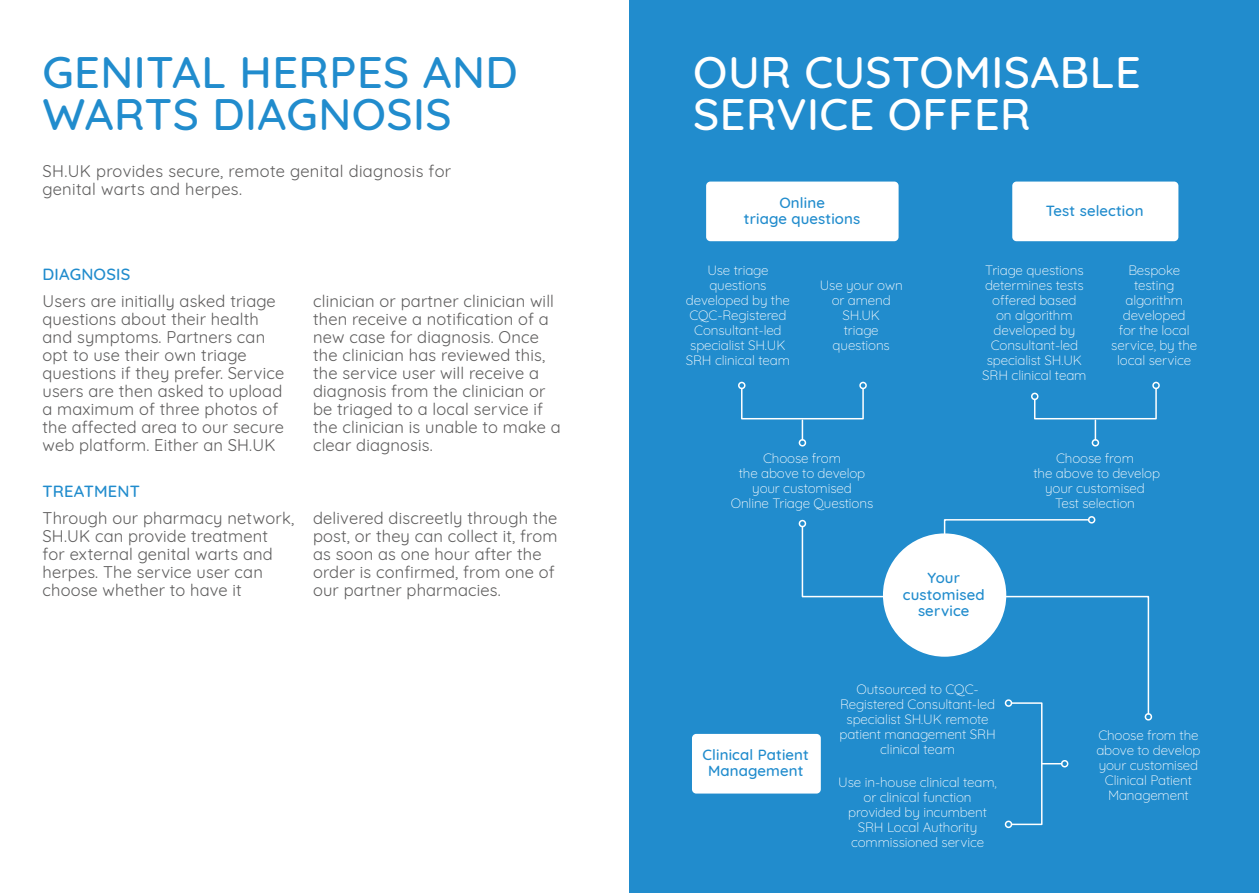
<style>
.page{position:relative;width:1259px;height:893px;background:#fff}
.page>*{position:absolute;margin:0;border:0;box-sizing:border-box;transform-origin:0 0}
.Page_Title_-_White_H{font:500 45px/42px "Quicksand";letter-spacing:.01em;color:#218ccd}
.Page_Title_-_White_H-2{font:500 45px/42px "Quicksand";letter-spacing:.01em;color:#fff}
.Body_Copy_on_white{font:16.5px/18px "Quicksand";letter-spacing:.01em;color:#5e5d5d}
.Section_Heading_-_Wh{font:500 16.5px "Quicksand";letter-spacing:.01em;color:#218ccd}
.Section_Heading_-_Wh-2{font:500 15px/16.5px "Quicksand";letter-spacing:.01em;color:#218ccd;text-align:center}
.Body_Copy_White{font:300 13.5px/15px "Quicksand";letter-spacing:-.01em;color:#fff;text-align:center}
</style>
<div class="page">
<div style="left:629px;top:0;width:630px;height:893px;background:#218ccd"></div>
<div style="left:741px;top:388px;width:123px;height:31px;border:2px solid #fff"></div>
<div style="left:859px;top:382px;width:8px;height:7px;border:2px solid #fff;border-radius:50%"></div>
<div style="left:738px;top:382px;width:7px;height:7px;border:2px solid #fff;border-radius:50%"></div>
<div style="left:1010px;top:702px;width:32px;height:123px;border:2px solid #fff"></div>
<div style="left:1004px;top:821px;width:8px;height:7px;border:2px solid #fff;border-radius:50%"></div>
<hr style="left:801px;top:420px;width:2px;height:20px;background:#fff">
<div style="left:798px;top:439px;width:8px;height:7px;border:2px solid #fff;border-radius:50%"></div>
<svg style="left:1042px;top:763px;width:19px;height:1px"></svg>
<div style="left:1061px;top:760px;width:7px;height:7px;border:2px solid #fff;border-radius:50%"></div>
<svg style="left:952px;top:591px;width:201px;height:131px"></svg>
<div style="left:706px;top:182px;width:192px;height:59px;background:#fff;border-radius:4px"></div>
<div style="left:692px;top:734px;width:129px;height:59px;background:#fff;border-radius:4px"></div>
<svg style="left:1033px;top:387px;width:124px;height:33px"></svg>
<div style="left:1152px;top:382px;width:7px;height:7px;border:2px solid #fff;border-radius:50%"></div>
<div style="left:1031px;top:393px;width:7px;height:7px;border:2px solid #fff;border-radius:50%"></div>
<hr style="left:1094px;top:420px;width:2px;height:20px;background:#fff">
<div style="left:1091px;top:439px;width:8px;height:7px;border:2px solid #fff;border-radius:50%"></div>
<div style="left:1012px;top:182px;width:166px;height:59px;background:#fff;border-radius:4px"></div>
<svg style="left:943px;top:519px;width:146px;height:52px"></svg>
<div style="left:1088px;top:516px;width:7px;height:8px;border:2px solid #fff;border-radius:50%"></div>
<svg style="left:801px;top:525px;width:102px;height:73px"></svg>
<div style="left:798px;top:520px;width:8px;height:7px;border:2px solid #fff;border-radius:50%"></div>
<div style="left:883px;top:533px;width:123px;height:124px;background:#fff;border-radius:50%"></div>
<p class="Page_Title_-_White_H" style="left:43px;top:46px;width:477px">GENITAL HERPES AND<br>WARTS DIAGNOSIS</p>
<p class="Body_Copy_on_white" style="left:43px;top:161px;width:410px">SH.UK provides secure, remote genital diagnosis for genital warts and herpes.</p>
<p class="Section_Heading_-_Wh" style="left:43px;top:261px;width:89px">DIAGNOSIS</p>
<p class="Body_Copy_on_white" style="left:43px;top:290px;width:243px">Users are initially asked triage questions about their health and symptoms. Partners can opt to use their own triage questions if they prefer. Service users are then asked to upload a maximum of three photos of the affected area to our secure web platform. Either an SH.UK</p>
<p class="Body_Copy_on_white" style="left:313px;top:290px;width:249px">clinician or partner clinician will then receive a notification of a new case for diagnosis. Once the clinician has reviewed this, the service user will receive a diagnosis from the clinician or be triaged to a local service if the clinician is unable to make a clear diagnosis.</p>
<p class="Section_Heading_-_Wh" style="left:43px;top:478px;width:99px">TREATMENT</p>
<p class="Body_Copy_on_white" style="left:43px;top:507px;width:253px">Through our pharmacy network,<br>SH.UK can provide treatment for external genital warts and herpes. The service user can choose whether to have it</p>
<p class="Body_Copy_on_white" style="left:313px;top:507px;width:246px">delivered discreetly through the post, or they can collect it, from as soon as one hour after the order is confirmed, from one of our partner pharmacies.</p>
<p class="Page_Title_-_White_H-2" style="left:693px;top:46px;width:449px">OUR CUSTOMISABLE<br>SERVICE OFFER</p>
<p class="Section_Heading_-_Wh-2" style="left:744px;top:193px;width:118px">Online<br>triage questions</p>
<p class="Body_Copy_White" style="left:686px;top:261px;width:106px">Use triage questions developed by the<br>CQC-Registered<br>Consultant-led specialist SH.UK<br>SRH clinical team</p>
<p class="Body_Copy_White" style="left:820px;top:276px;width:84px">Use your own or amend<br>SH.UK<br>triage questions</p>
<p class="Body_Copy_White" style="left:731px;top:449px;width:144px">Choose from<br>the above to develop your customised<br>Online Triage Questions</p>
<p class="Section_Heading_-_Wh-2" style="left:1046px;top:201px;width:99px">Test selection</p>
<p class="Body_Copy_White" style="left:982px;top:261px;width:106px">Triage questions determines tests offered based<br>on algorithm developed by<br>Consultant-led specialist SH.UK<br>SRH clinical team</p>
<p class="Body_Copy_White" style="left:1111px;top:261px;width:87px">Bespoke testing algorithm developed<br>for the local service, by the local service</p>
<p class="Body_Copy_White" style="left:1033px;top:449px;width:128px">Choose from<br>the above to develop your customised<br>Test selection</p>
<p class="Section_Heading_-_Wh-2" style="left:702px;top:745px;width:108px">Clinical Patient<br>Management</p>
<p class="Section_Heading_-_Wh-2" style="left:903px;top:568px;width:83px">Your customised service</p>
<p class="Body_Copy_White" style="left:839px;top:680px;width:158px">Outsourced to CQC-<br>Registered Consultant-led specialist SH.UK remote patient management SRH clinical team</p>
<p class="Body_Copy_White" style="left:838px;top:773px;width:160px">Use in-house clinical team, or clinical function provided by incumbent<br>SRH Local Authority commissioned service</p>
<p class="Body_Copy_White" style="left:1096px;top:727px;width:106px">Choose from the above to develop your customised<br>Clinical Patient<br>Management</p>
</div>
